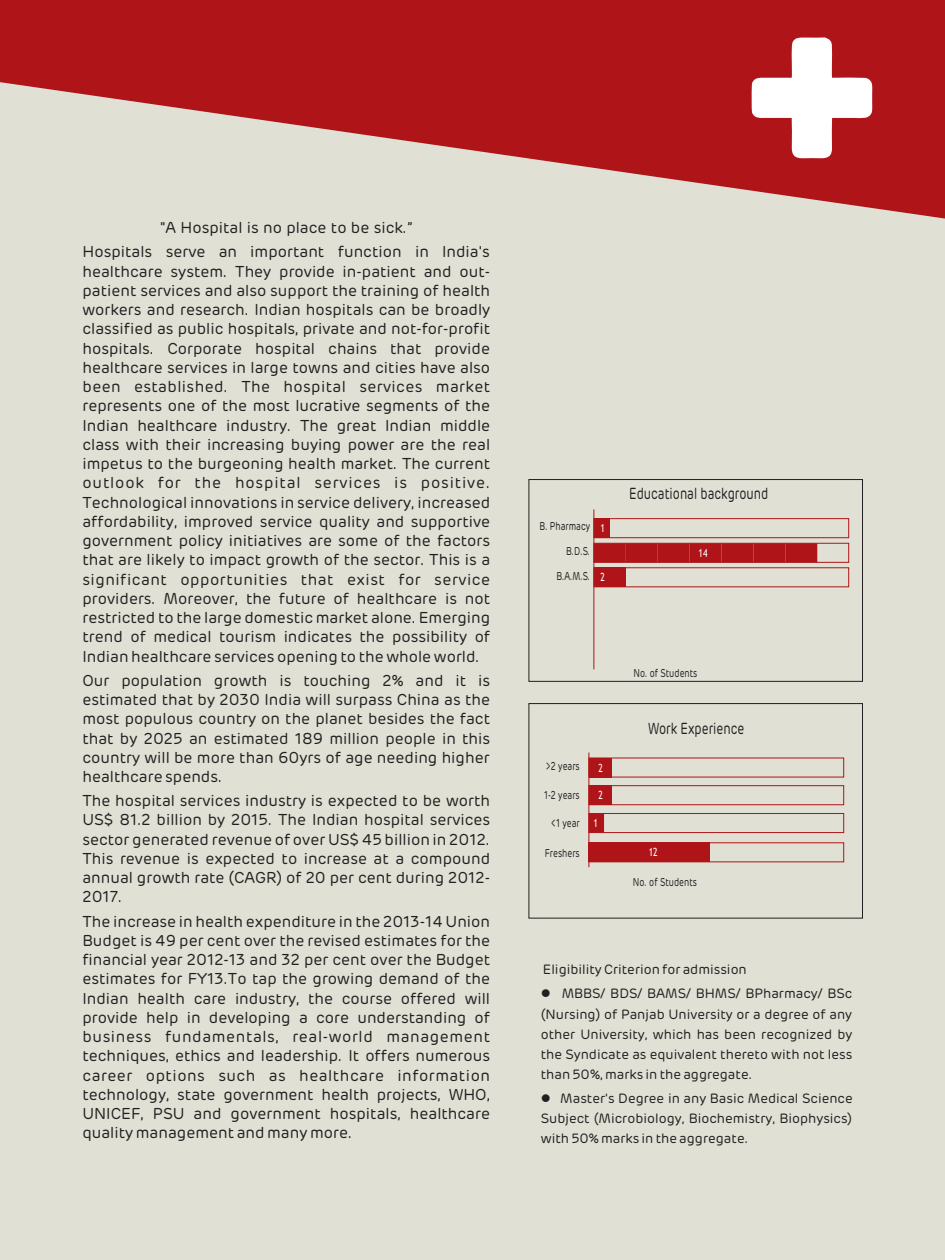
<style>
.page{position:relative;width:945px;height:1260px;background:#af1419}
.page>*{position:absolute;margin:0;border:0;box-sizing:border-box;transform-origin:0 0}
.t1{font:15.92px "Rubrik";color:#231f20;scale:.75 1}
.t2{font:15.75px/19.2px "Rubrik";color:#231f20;text-align:justify}
.t3{font:13.47px/20.1px "Rubrik";color:#231f20;text-align:justify}
.t4{font:11.38px "Rubrik";color:#231f20;scale:.75 1}
.t5{font:11.38px "Trebuchet MS";color:#fff;scale:.75 1}
</style>
<div class="page">
<div style="left:0;top:82px;width:945px;height:1178px;background:#e1e0d5"></div>
<div style="left:529px;top:479px;width:334px;height:203px;border:1px solid #231f20"></div>
<div style="left:529px;top:703px;width:334px;height:216px;border:1px solid #231f20"></div>
<hr style="left:589px;top:753px;width:1px;height:114px;background:#af1419">
<hr style="left:594px;top:509px;width:1px;height:160px;background:#af1419">
<div style="left:594px;top:518px;width:255px;height:20px;border:1px solid #af1419"></div>
<div style="left:594px;top:519px;width:16px;height:19px;background:#af1419"></div>
<div style="left:594px;top:567px;width:255px;height:20px;border:1px solid #af1419"></div>
<div style="left:594px;top:568px;width:16px;height:19px;background:#af1419"></div>
<div style="left:594px;top:543px;width:255px;height:20px;border:1px solid #af1419"></div>
<div style="left:589px;top:785px;width:255px;height:20px;border:1px solid #af1419"></div>
<div style="left:589px;top:813px;width:255px;height:20px;border:1px solid #af1419"></div>
<div style="left:589px;top:843px;width:121px;height:19px;background:#af1419"></div>
<div style="left:589px;top:842px;width:255px;height:20px;border:1px solid #af1419"></div>
<div style="left:589px;top:786px;width:12px;height:19px;background:#af1419"></div>
<div style="left:601px;top:786px;width:11px;height:19px;background:#af1419"></div>
<div style="left:589px;top:758px;width:12px;height:19px;background:#af1419"></div>
<div style="left:601px;top:758px;width:11px;height:19px;background:#af1419"></div>
<div style="left:610px;top:568px;width:16px;height:19px;background:#af1419"></div>
<svg style="left:594px;top:543px;width:223px;height:19px"></svg>
<svg style="left:589px;top:814px;width:15px;height:19px"></svg>
<svg style="left:751px;top:37px;width:122px;height:124px"></svg>
<p class="t2" style="left:82px;top:217px;width:409px;line-height:24.2px;text-align:center">"A Hospital is no place to be sick.”<br>Hospitals serve an important function in India's</p>
<p class="t2" style="left:82px;top:263px;width:409px">healthcare system. They provide in-patient and out&shy;patient services and also support the training of health workers and research. Indian hospitals can be broadly classified as public hospitals, private and not-for-profit hospitals. Corporate hospital chains that provide healthcare services in large towns and cities have also been established. The hospital services market represents one of the most lucrative segments of the Indian healthcare industry. The great Indian middle class with their increasing buying power are the real impetus to the burgeoning health market. The current outlook for the hospital services is positive.<br>Technological innovations in service delivery, increased affordability, improved service quality and supportive government policy initiatives are some of the factors that are likely to impact growth of the sector. This is a significant opportunities that exist for service providers. Moreover, the future of healthcare is not restricted to the large domestic market alone. Emerging trend of medical tourism indicates the possibility of Indian healthcare services opening to the whole world.</p>
<p class="t2" style="left:82px;top:672px;width:409px">Our population growth is touching 2% and it is estimated that by 2030 India will surpass China as the most populous country on the planet besides the fact that by 2025 an estimated 189 million people in this country will be more than 60yrs of age needing higher healthcare spends.</p>
<p class="t2" style="left:82px;top:793px;width:409px">The hospital services industry is expected to be worth US$ 81.2 billion by 2015. The Indian hospital services sector generated revenue of over US$ 45 billion in 2012.<br>This revenue is expected to increase at a compound annual growth rate (CAGR) of 20 per cent during 2012- 2017.</p>
<p class="t2" style="left:82px;top:913px;width:409px">The increase in health expenditure in the 2013-14 Union Budget is 49 per cent over the revised estimates for the financial year 2012-13 and 32 per cent over the Budget estimates for FY13.To tap the growing demand of the Indian health care industry, the course offered will provide help in developing a core understanding of business fundamentals, real-world management techniques, ethics and leadership. It offers numerous career options such as healthcare information technology, state government health projects, WHO, UNICEF, PSU and government hospitals, healthcare quality management and many more.</p>
<p class="t4" style="left:540px;top:521px;width:69px">B. Pharmacy</p>
<p class="t4" style="left:566px;top:546px;width:34px">B.D.S.</p>
<p class="t4" style="left:556px;top:571px;width:47px">B.A.M.S.</p>
<p class="t5" style="left:600px;top:524px;width:7px">1</p>
<p class="t5" style="left:600px;top:573px;width:7px">2</p>
<p class="t1" style="left:629px;top:487px;width:187px">Educational background</p>
<p class="t5" style="left:699px;top:549px;width:13px">14</p>
<p class="t4" style="left:546px;top:761px;width:47px">&gt;2 years</p>
<p class="t4" style="left:544px;top:790px;width:49px">1-2 years</p>
<p class="t4" style="left:551px;top:819px;width:40px">&lt;1 year</p>
<p class="t4" style="left:545px;top:849px;width:48px">Freshers</p>
<p class="t5" style="left:599px;top:763px;width:7px">2</p>
<p class="t5" style="left:599px;top:791px;width:7px">2</p>
<p class="t5" style="left:594px;top:819px;width:7px">1</p>
<p class="t4" style="left:633px;top:668px;width:87px">No. of Students</p>
<p class="t1" style="left:648px;top:722px;width:130px">Work Experience</p>
<p class="t5" style="left:649px;top:848px;width:13px">12</p>
<p class="t4" style="left:633px;top:878px;width:87px">No. of Students</p>
<p class="t3" style="left:543px;top:961px;width:205px">Eligibility Criterion for admission</p>
<p class="t3" style="left:541px;top:985px;width:313px">● MBBS/ BDS/ BAMS/ BHMS/ BPharmacy/ BSc (Nursing) of Panjab University or a degree of any other University, which has been recognized by the Syndicate as equivalent thereto with not less than 50%, marks in the aggregate.</p>
<p class="t3" style="left:541px;top:1090px;width:314px">● Master's Degree in any Basic Medical Science Subject (Microbiology, Biochemistry, Biophysics) with 50% marks in the aggregate.</p>
</div>
